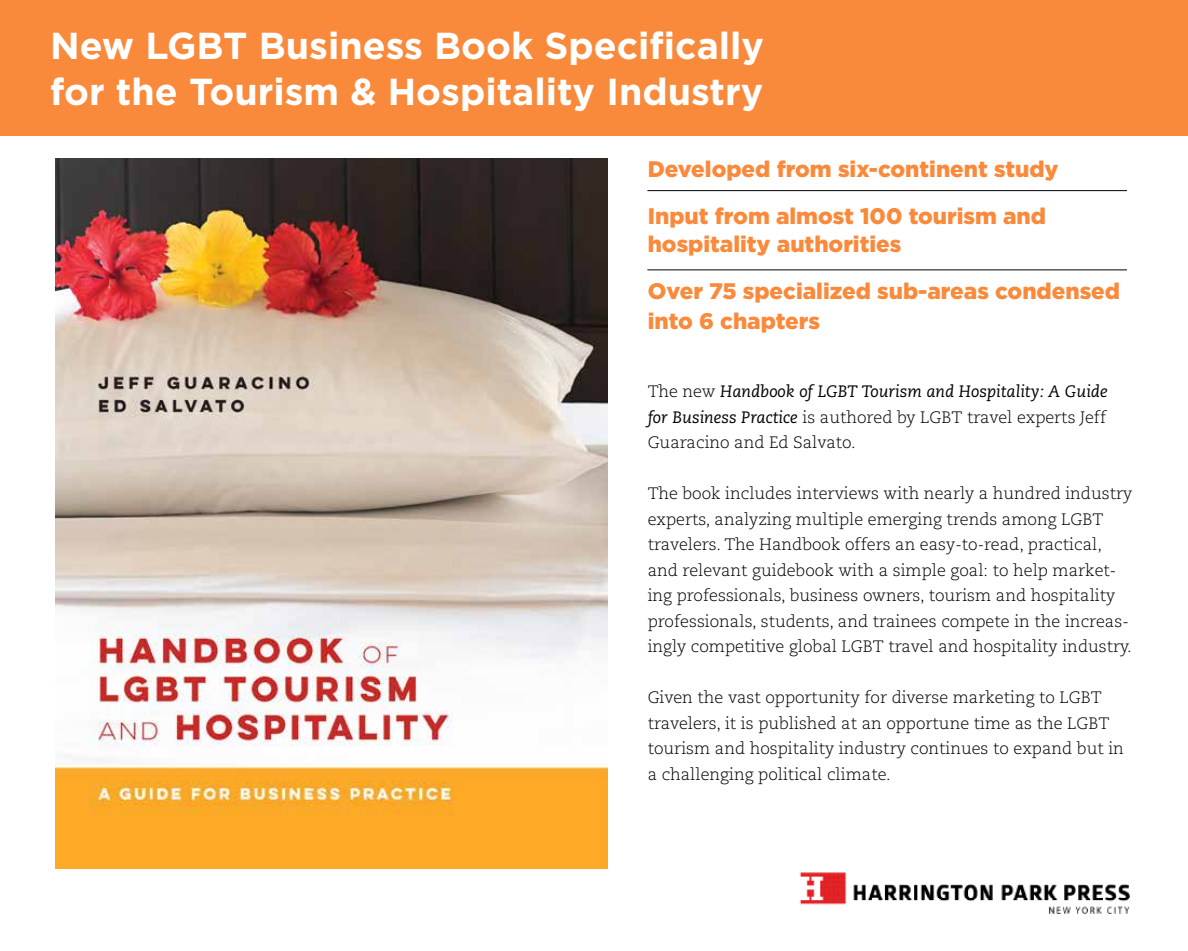
<style>
.page{position:relative;width:1188px;height:951px;background:#fff}
.page>*{position:absolute;margin:0;border:0;box-sizing:border-box;transform-origin:0 0}
.t1{font:700 37.5px/46.5px "Gotham";color:#fff}
.t2{font:900 22.5px/46.5px "Gotham";color:#fa8a3b}
.t3{font:300 16.5px/25.5px "Caecilia";color:#000}
.s1{font-weight:400;font-style:italic}
</style>
<div class="page">
<div style="left:0;top:0;width:1188px;height:135px;background:#fa8a3b"></div>
<img style="left:55px;top:159px;width:552px;height:709px">
<hr style="left:647px;top:190px;width:480px;height:1px;background:#000">
<hr style="left:647px;top:269px;width:480px;height:1px;background:#000">
<img style="left:799px;top:872px;width:331px;height:42px">
<h1 class="t1" style="left:50px;top:21px;width:715px">New LGBT Business Book Specifically for the Tourism &amp; Hospitality Industry</h1>
<h2 class="t2" style="left:648px;top:145px;width:412px">Developed from six-continent study<br>Input from almost 100 tourism and</h2>
<h2 class="t2" style="left:648px;top:220px;width:474px">hospitality authorities<br>Over 75 specialized sub-areas condensed</h2>
<h2 class="t2" style="left:648px;top:297px;width:174px">into 6 chapters</h2>
<p class="t3" style="left:648px;top:379px;width:462px;text-align:justify">The new <span class="s1">Handbook of LGBT Tourism and Hospitality: A Guide for Business Practice</span> is authored by LGBT travel experts Jeff Guaracino and Ed Salvato.</p>
<p class="t3" style="left:648px;top:481px;width:486px">The book includes interviews with nearly a hundred industry experts, analyzing multiple emerging trends among LGBT travelers. The Handbook offers an easy-to-read, practical, and relevant guidebook with a simple goal: to help market&shy;ing professionals, business owners, tourism and hospitality professionals, students, and trainees compete in the increas&shy;ingly competitive global LGBT travel and hospitality industry.</p>
<p class="t3" style="left:648px;top:685px;width:478px">Given the vast opportunity for diverse marketing to LGBT travelers, it is published at an opportune time as the LGBT tourism and hospitality industry continues to expand but in a challenging political climate.</p>
</div>
